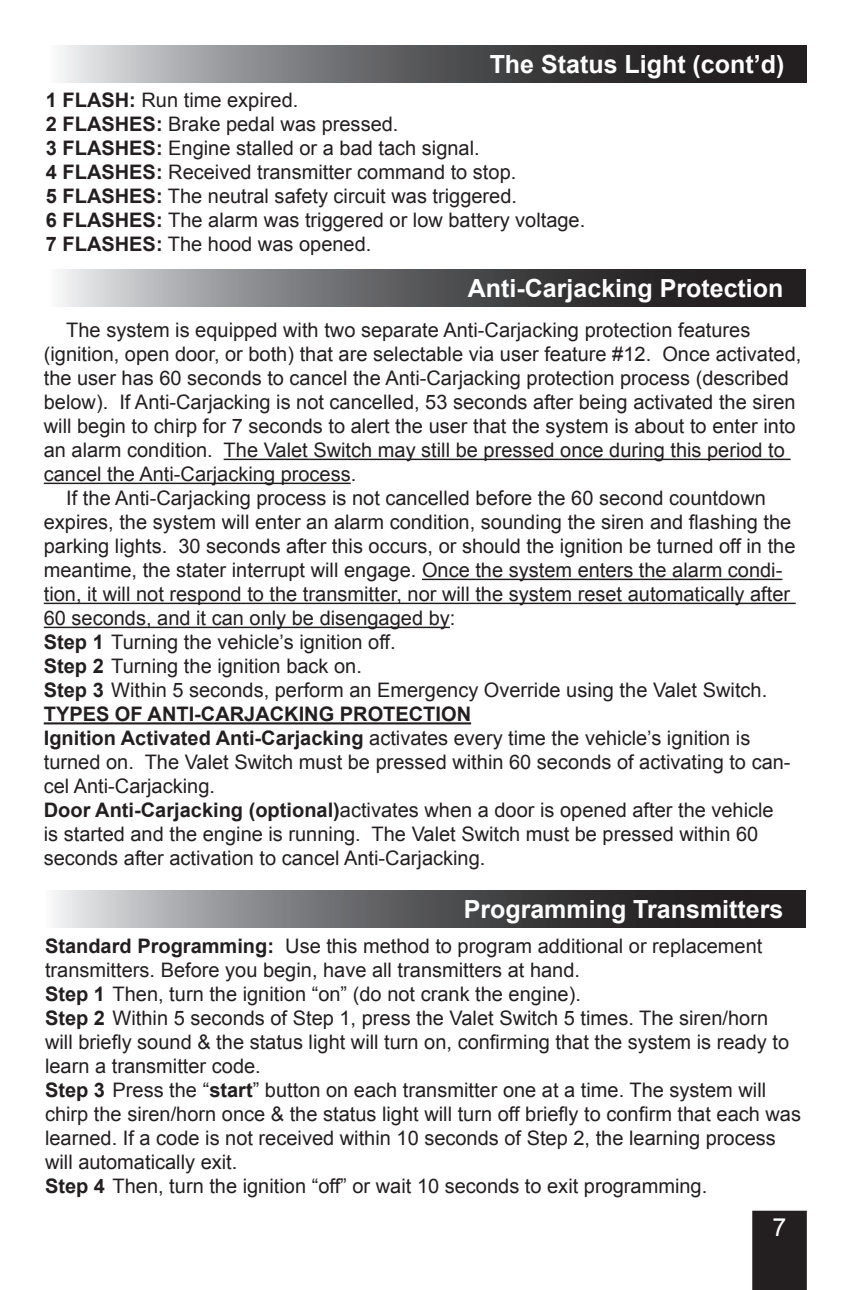
<style>
.page{position:relative;width:851px;height:1290px;background:#fff}
.page>*{position:absolute;margin:0;border:0;box-sizing:border-box;transform-origin:0 0}
.t1{font:700 25px "Arial";color:#fff}
.t2{font:25px "Arial";color:#fff}
.t3{font:20px/24px "Arial";color:#231f20}
.t4{font:700 20px "Arial";color:#231f20}
.s1{font-weight:700}
</style>
<div class="page">
<svg style="left:54px;top:890px;width:751px;height:37px;background:#636364"></svg>
<hr style="left:223px;top:459px;width:567px;height:1px;background:#231f20">
<hr style="left:44px;top:483px;width:307px;height:1px;background:#231f20">
<hr style="left:422px;top:579px;width:360px;height:1px;background:#231f20">
<hr style="left:44px;top:603px;width:751px;height:1px;background:#231f20">
<hr style="left:44px;top:627px;width:406px;height:1px;background:#231f20">
<hr style="left:44px;top:722px;width:427px;height:2px;background:#231f20">
<svg style="left:60px;top:269px;width:745px;height:37px;background:#646365"></svg>
<svg style="left:61px;top:45px;width:745px;height:37px;background:#636365"></svg>
<div style="left:752px;top:1211px;width:54px;height:79px;background:#231f20"></div>
<p class="t1" style="left:489px;top:47px;width:296px">The Status Light (cont’d)</p>
<p class="t3" style="left:46px;top:88px;width:541px"><span class="s1">1 FLASH:</span> Run time expired.<br><span class="s1">2 FLASHES:</span> Brake pedal was pressed.<br><span class="s1">3 FLASHES:</span> Engine stalled or a bad tach signal.<br><span class="s1">4 FLASHES:</span> Received transmitter command to stop.<br><span class="s1">5 FLASHES:</span> The neutral safety circuit was triggered.<br><span class="s1">6 FLASHES:</span> The alarm was triggered or low battery voltage.<br><span class="s1">7 FLASHES:</span> The hood was opened.</p>
<p class="t1" style="left:468px;top:271px;width:317px">Anti-Carjacking Protection</p>
<p class="t3" style="left:66px;top:318px;width:685px">The system is equipped with two separate Anti-Carjacking protection features</p>
<p class="t3" style="left:44px;top:342px;width:759px">(ignition, open door, or both) that are selectable via user feature #12. Once activated,</p>
<p class="t3" style="left:44px;top:366px;width:746px">the user has 60 seconds to cancel the Anti-Carjacking protection process (described</p>
<p class="t3" style="left:44px;top:390px;width:753px">below). If Anti-Carjacking is not cancelled, 53 seconds after being activated the siren</p>
<p class="t3" style="left:44px;top:414px;width:753px">will begin to chirp for 7 seconds to alert the user that the system is about to enter into</p>
<p class="t3" style="left:44px;top:438px;width:742px">an alarm condition. The Valet Switch may still be pressed once during this period to</p>
<p class="t3" style="left:44px;top:462px;width:314px">cancel the Anti-Carjacking process.</p>
<p class="t3" style="left:66px;top:486px;width:701px">If the Anti-Carjacking process is not cancelled before the 60 second countdown</p>
<p class="t3" style="left:44px;top:510px;width:748px">expires, the system will enter an alarm condition, sounding the siren and flashing the</p>
<p class="t3" style="left:44px;top:534px;width:753px">parking lights. 30 seconds after this occurs, or should the ignition be turned off in the</p>
<p class="t3" style="left:44px;top:558px;width:740px">meantime, the stater interrupt will engage. Once the system enters the alarm condi-</p>
<p class="t3" style="left:44px;top:582px;width:747px">tion, it will not respond to the transmitter, nor will the system reset automatically after</p>
<p class="t3" style="left:44px;top:606px;width:413px">60 seconds, and it can only be disengaged by:</p>
<p class="t3" style="left:44px;top:630px;width:353px"><span class="s1">Step 1</span> Turning the vehicle’s ignition off.</p>
<p class="t3" style="left:44px;top:654px;width:319px"><span class="s1">Step 2</span> Turning the ignition back on.</p>
<p class="t3" style="left:44px;top:678px;width:724px"><span class="s1">Step 3</span> Within 5 seconds, perform an Emergency Override using the Valet Switch.</p>
<p class="t4" style="left:44px;top:701px;width:429px">TYPES OF ANTI-CARJACKING PROTECTION</p>
<p class="t3" style="left:44px;top:726px;width:708px"><span class="s1">Ignition Activated Anti-Carjacking</span> activates every time the vehicle’s ignition is</p>
<p class="t3" style="left:44px;top:750px;width:748px">turned on. The Valet Switch must be pressed within 60 seconds of activating to can-</p>
<p class="t3" style="left:44px;top:774px;width:173px">cel Anti-Carjacking.</p>
<p class="t3" style="left:44px;top:798px;width:731px"><span class="s1">Door Anti-Carjacking (optional)</span>activates when a door is opened after the vehicle</p>
<p class="t3" style="left:44px;top:822px;width:716px">is started and the engine is running. The Valet Switch must be pressed within 60</p>
<p class="t3" style="left:44px;top:846px;width:443px">seconds after activation to cancel Anti-Carjacking.</p>
<p class="t1" style="left:463px;top:892px;width:321px">Programming Transmitters</p>
<p class="t3" style="left:45px;top:934px;width:757px"><span class="s1">Standard Programming:</span> Use this method to program additional or replacement transmitters. Before you begin, have all transmitters at hand.<br><span class="s1">Step 1</span> Then, turn the ignition “on” (do not crank the engine).<br><span class="s1">Step 2</span> Within 5 seconds of Step 1, press the Valet Switch 5 times. The siren/horn<br>will briefly sound &amp; the status light will turn on, confirming that the system is ready to learn a transmitter code.<br><span class="s1">Step 3</span> Press the “<span class="s1">start</span>” button on each transmitter one at a time. The system will chirp the siren/horn once &amp; the status light will turn off briefly to confirm that each was learned. If a code is not received within 10 seconds of Step 2, the learning process will automatically exit.<br><span class="s1">Step 4</span> Then, turn the ignition “off” or wait 10 seconds to exit programming.</p>
<p class="t2" style="left:772px;top:1211px;width:15px">7</p>
</div>
